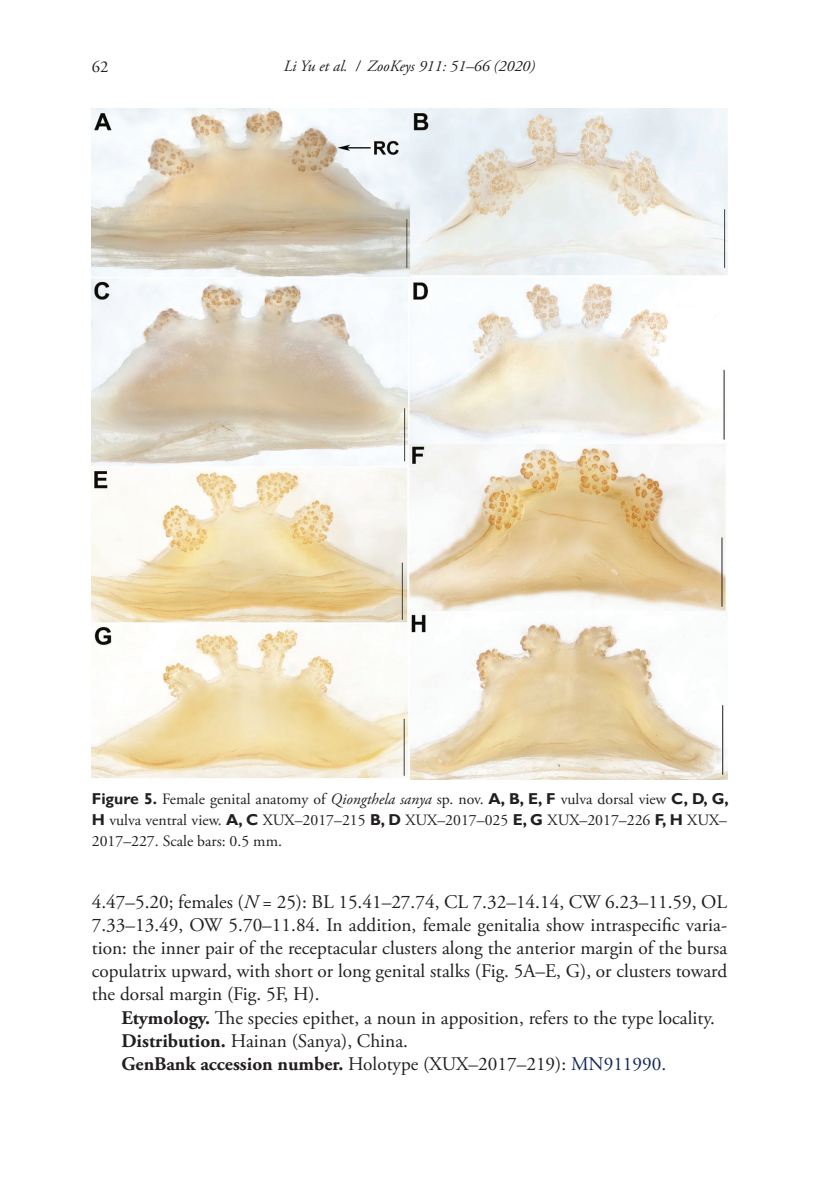
<style>
.page{position:relative;width:819px;height:1191px;background:#fff}
.page>*{position:absolute;margin:0;border:0;box-sizing:border-box;transform-origin:0 0}
.t1{font:19.25px/23.1px "Adobe Garamond Pro";color:#231f20;text-align:justify}
.t2{font:700 19.25px "Adobe Garamond Pro";color:#231f20}
.t3{font:16.62px "Adobe Garamond Pro";color:#231f20}
.FIG{font:15.75px/21px "Adobe Garamond Pro";color:#231f20;text-align:justify}
.t4{font:italic 15.75px "Adobe Garamond Pro";color:#231f20}
.s1{font-family:"Gill Sans";font-weight:700}
.s2{font-style:italic}
.s3{font-weight:700}
.s4{font-weight:400}
.s5{font-weight:400;color:#122859}
</style>
<div class="page">
<img style="left:92px;top:108px;width:635px;height:672px">
<p class="t3" style="left:92px;top:56px;width:18px">62</p>
<p class="t4" style="left:284px;top:57px;width:253px">Li Yu et al. / ZooKeys 911: 51–66 (2020)</p>
<p class="FIG" style="left:92px;top:789px;width:638px"><span class="s1">Figure 5.</span> Female genital anatomy of <span class="s2">Qiongthela sanya</span> sp. nov. <span class="s1">A, B, E, F</span> vulva dorsal view <span class="s1">C, D, G, H</span> vulva ventral view. <span class="s1">A, C</span> XUX–2017–215 <span class="s1">B, D</span> XUX–2017–025 <span class="s1">E, G</span> XUX–2017–226 <span class="s1">F, H</span> XUX– 2017–227. Scale bars: 0.5 mm.</p>
<p class="t1" style="left:92px;top:891px;width:637px">4.47–5.20; females (<span class="s2">N</span> = 25): BL 15.41–27.74, CL 7.32–14.14, CW 6.23–11.59, OL 7.33–13.49, OW 5.70–11.84. In addition, female genitalia show intraspecific varia&shy;tion: the inner pair of the receptacular clusters along the anterior margin of the bursa copulatrix upward, with short or long genital stalks (Fig. 5A–E, G), or clusters toward the dorsal margin (Fig. 5F, H).</p>
<p class="t1" style="left:122px;top:1006px;width:595px"><span class="s3">Etymology.</span> The species epithet, a noun in apposition, refers to the type locality.</p>
<p class="t1" style="left:122px;top:1029px;width:288px"><span class="s3">Distribution.</span> Hainan (Sanya), China.</p>
<p class="t2" style="left:122px;top:1052px;width:546px">GenBank accession number. <span class="s4">Holotype (XUX–2017–219):</span> <span class="s5">MN911990.</span></p>
</div>
